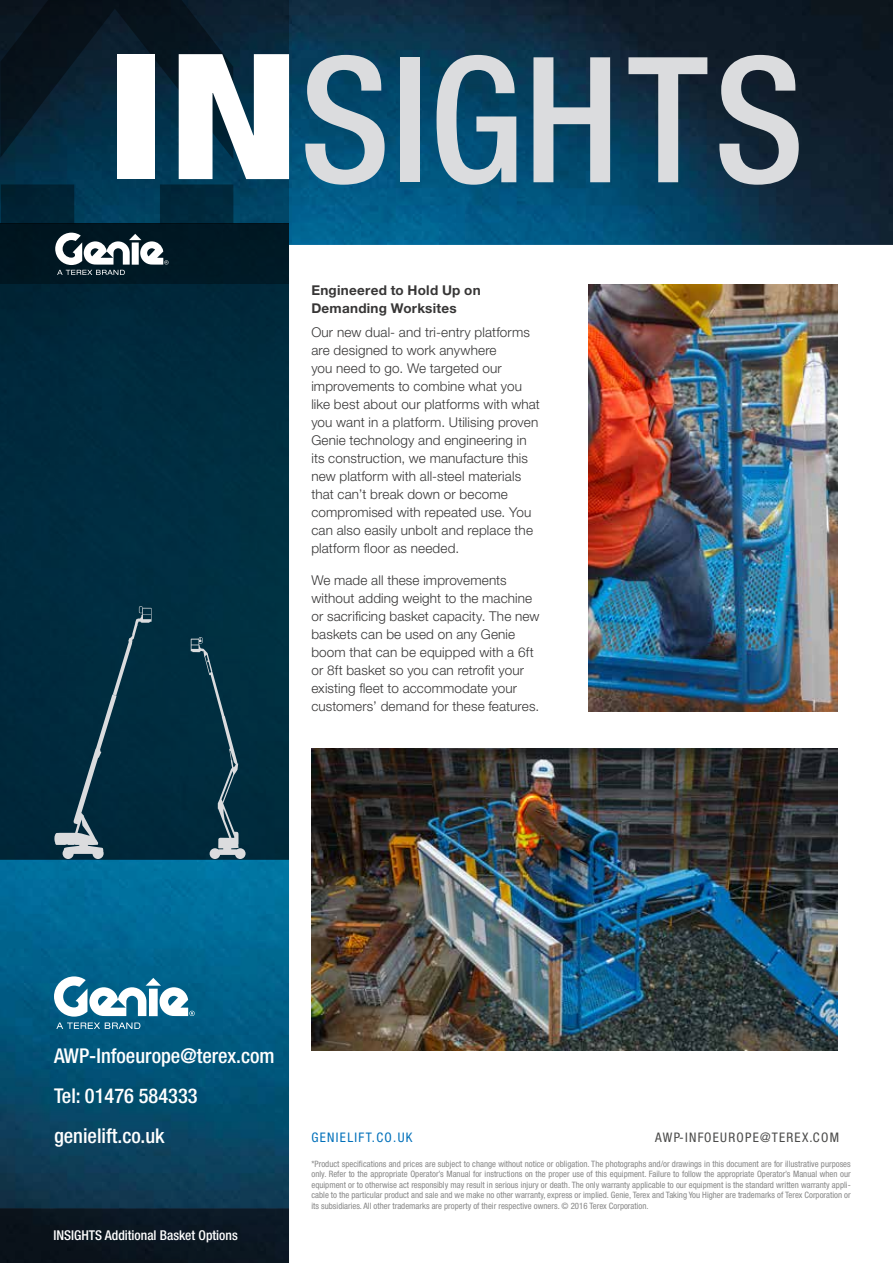
<style>
.page{position:relative;width:893px;height:1263px;background:#fff}
.page>*{position:absolute;margin:0;border:0;box-sizing:border-box;transform-origin:0 0}
.t1{font:500 condensed 174.9px "Helvetica Neue LT Std";color:#dbdcde}
.t2{font:800 condensed 174.9px "Helvetica Neue LT Std";color:#fff;scale:1.29 1}
.t3{font:500 condensed 20.4px/39.9px "Helvetica Neue LT Std";color:#fff}
.t4{font:300 13.5px/18px "Helvetica Neue LT Std";letter-spacing:.01em;color:#373636}
.t5{font:700 13.5px/18px "Helvetica Neue LT Std";letter-spacing:.02em;color:#373636}
.t6{font:500 condensed 13.5px "Helvetica Neue LT Std";color:#fff}
.t7{font:condensed 13.2px "Helvetica Neue LT Std";letter-spacing:.1em;color:#4a4a49}
.t8{font:condensed 13.2px "Helvetica Neue LT Std";letter-spacing:.1em;color:#0070ba}
.t9{font:condensed 8.85px/10.5px "Helvetica Neue LT Std";color:#878787;text-align:justify}
</style>
<div class="page">
<img style="left:0;top:0;width:893px;height:1209px">
<svg style="left:0;top:0;width:289px;height:223px;background:#03344f"></svg>
<svg style="left:0;top:0;width:233px;height:159px;background:#062030"></svg>
<svg style="left:1px;top:184px;width:232px;height:39px;background:#002f45"></svg>
<div style="left:0;top:284px;width:289px;height:575px;background:#002c3f"></div>
<div style="left:0;top:1209px;width:289px;height:54px;background:#0b1620"></div>
<div style="left:0;top:859px;width:289px;height:349px;background:linear-gradient(to bottom,#0077a8,#0c3851)"></div>
<div style="left:0;top:223px;width:289px;height:61px;background:#001824"></div>
<svg style="left:55px;top:233px;width:114px;height:42px"></svg>
<svg style="left:54px;top:976px;width:141px;height:53px"></svg>
<img style="left:311px;top:748px;width:527px;height:303px">
<img style="left:588px;top:285px;width:250px;height:426px">
<svg style="left:191px;top:637px;width:55px;height:222px"></svg>
<svg style="left:54px;top:606px;width:98px;height:253px"></svg>
<h1 class="t2" style="left:104px;top:9px;width:154px">IN</h1>
<h1 class="t1" style="left:300px;top:16px;width:506px">SIGHTS</h1>
<h3 class="t5" style="left:311px;top:280px;width:171px">Engineered to Hold Up on<br>Demanding Worksites</h3>
<p class="t4" style="left:311px;top:323px;width:230px">Our new dual- and tri-entry platforms are designed to work anywhere<br>you need to go. We targeted our improvements to combine what you like best about our platforms with what you want in a platform. Utilising proven Genie technology and engineering in its construction, we manufacture this new platform with all-steel materials that can’t break down or become compromised with repeated use. You can also easily unbolt and replace the platform floor as needed.</p>
<p class="t4" style="left:311px;top:571px;width:230px">We made all these improvements without adding weight to the machine or sacrificing basket capacity. The new baskets can be used on any Genie boom that can be equipped with a 6ft or 8ft basket so you can retrofit your existing fleet to accommodate your customers’ demand for these features.</p>
<h2 class="t3" style="left:54px;top:1036px;width:222px">AWP-Infoeurope@terex.com<br>Tel: 01476 584333 genielift.co.uk</h2>
<h3 class="t6" style="left:53px;top:1227px;width:186px">INSIGHTS Additional Basket Options</h3>
<h3 class="t8" style="left:311px;top:1129px;width:103px">GENIELIFT.CO.UK</h3>
<h3 class="t7" style="left:655px;top:1129px;width:185px">AWP-INFOEUROPE@TEREX.COM</h3>
<p class="t9" style="left:311px;top:1158px;width:541px">*Product specifications and prices are subject to change without notice or obligation. The photographs and/or drawings in this document are for illustrative purposes only. Refer to the appropriate Operator’s Manual for instructions on the proper use of this equipment. Failure to follow the appropriate Operator’s Manual when our equipment or to otherwise act responsibly may result in serious injury or death. The only warranty applicable to our equipment is the standard written warranty appli&shy;cable to the particular product and sale and we make no other warranty, express or implied. Genie, Terex and Taking You Higher are trademarks of Terex Corporation or its subsidiaries. All other trademarks are property of their respective owners. © 2016 Terex Corporation.</p>
</div>
